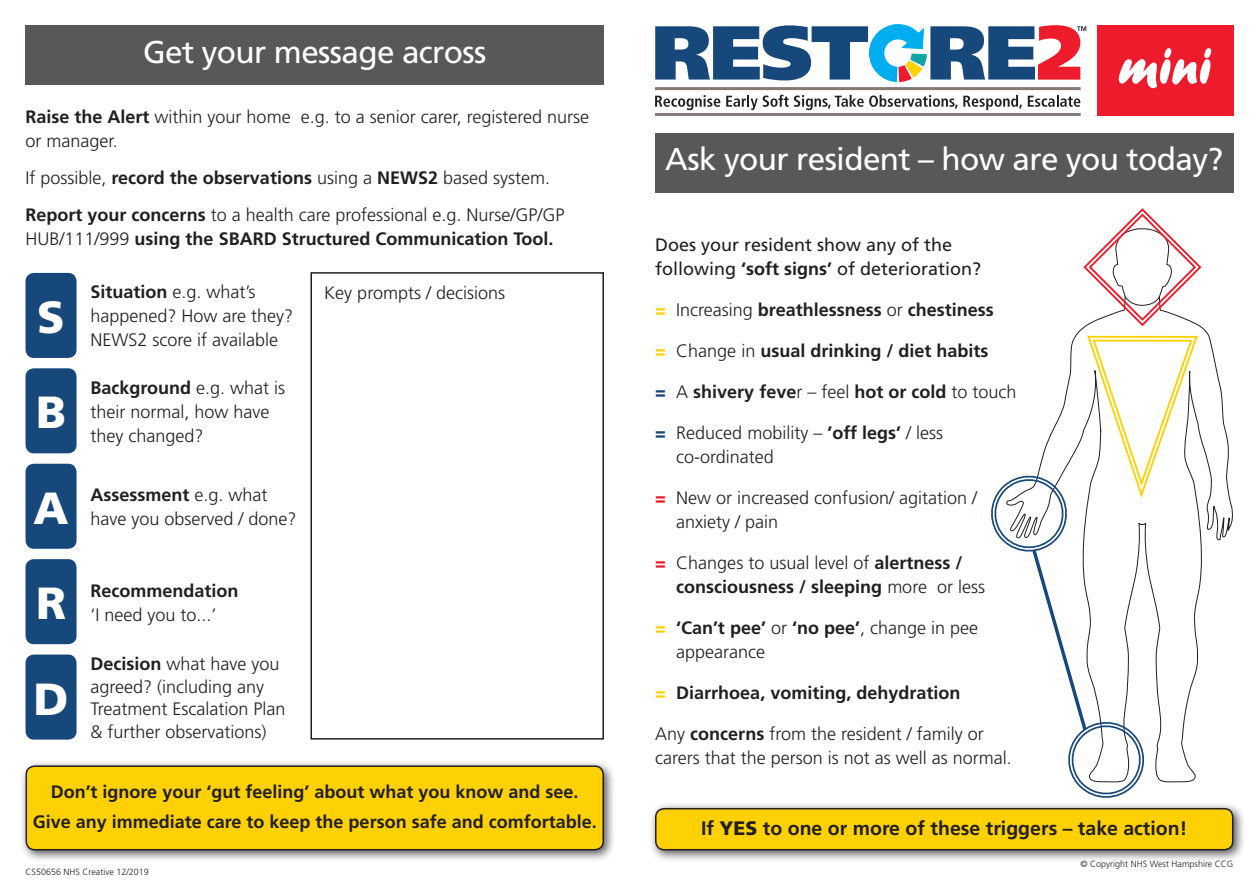
<style>
.page{position:relative;width:1259px;height:893px;background:#fff}
.page>*{position:absolute;margin:0;border:0;box-sizing:border-box;transform-origin:0 0}
.t1{font:52.5px "Forte";color:#fff}
.t2{font:900 45px/95.4px "Frutiger";color:#fff;text-align:justify}
.t3{font:31.5px "Frutiger";letter-spacing:-.02em;color:#fff}
.t4{font:700 19.5px "Frutiger";color:#231f20}
.t5{font:300 18px/24px "Frutiger";color:#231f20}
.t6{font:700 18px/30.2px "Frutiger";color:#231f20;text-align:center}
.t7{font:18px/24px "Frutiger";color:#231f20}
.t8{font:300 9px "Frutiger";color:#231f20}
.s1{font-weight:700}
.s2{font-weight:300}
.s3{font-weight:900;color:#fed105}
.s4{font-weight:900;color:#16487c}
.s5{font-weight:900;color:#ee1b2c}
.s6{font-weight:900}
</style>
<div class="page">
<div style="left:1097px;top:26px;width:136px;height:90px;background:#ee1b2c"></div>
<div style="left:655px;top:133px;width:578px;height:59px;background:#57585a"></div>
<div style="left:649px;top:802px;width:596px;height:60px;background:#231f20;opacity:.75"></div>
<div style="left:656px;top:809px;width:576px;height:41px;background:#fed105;border-radius:9px"></div>
<div style="left:655px;top:808px;width:578px;height:42px;border:2px solid #231f20;border-radius:9px"></div>
<div style="left:26px;top:26px;width:578px;height:59px;background:#57585a"></div>
<div style="left:20px;top:759px;width:596px;height:104px;background:#231f20;opacity:.75"></div>
<div style="left:26px;top:766px;width:577px;height:84px;background:#fed105;border-radius:9px"></div>
<div style="left:26px;top:765px;width:578px;height:85px;border:2px solid #231f20;border-radius:9px"></div>
<div style="left:26px;top:273px;width:51px;height:85px;background:#16487c;border-radius:9px"></div>
<div style="left:26px;top:368px;width:51px;height:85px;background:#16487c;border-radius:9px"></div>
<div style="left:26px;top:464px;width:51px;height:85px;background:#16487c;border-radius:9px"></div>
<div style="left:26px;top:559px;width:51px;height:85px;background:#16487c;border-radius:9px"></div>
<div style="left:26px;top:654px;width:51px;height:86px;background:#16487c;border-radius:9px"></div>
<div style="left:310px;top:272px;width:294px;height:468px;border:2px solid #231f20"></div>
<hr style="left:655px;top:113px;width:425px;height:3px;background:#847b78">
<hr style="left:655px;top:87px;width:425px;height:3px;background:#847b78">
<svg style="left:655px;top:95px;width:65px;height:15px"></svg>
<svg style="left:726px;top:95px;width:62px;height:15px"></svg>
<svg style="left:794px;top:95px;width:69px;height:15px"></svg>
<svg style="left:869px;top:95px;width:88px;height:14px"></svg>
<svg style="left:963px;top:95px;width:117px;height:15px"></svg>
<svg style="left:655px;top:24px;width:431px;height:58px"></svg>
<svg style="left:1076px;top:327px;width:157px;height:265px"></svg>
<svg style="left:1082px;top:208px;width:120px;height:120px"></svg>
<svg style="left:986px;top:334px;width:213px;height:469px"></svg>
<h3 class="t3" style="left:143px;top:33px;width:345px">Get your message across</h3>
<p class="t5" style="left:26px;top:105px;width:565px"><span class="s1">Raise the Alert</span> within your home e.g. to a senior carer, registered nurse or manager.</p>
<p class="t5" style="left:26px;top:159px;width:540px;line-height:36.8px">If possible, <span class="s1">record the observations</span> using a <span class="s1">NEWS2</span> based system.<br><span class="s1">Report your concerns</span> to a health care professional e.g. Nurse/GP/GP</p>
<p class="t6" style="left:26px;top:223px;width:529px"><span class="s2">HUB/111/999</span> using the SBARD Structured Communication Tool.</p>
<p class="t5" style="left:324px;top:280px;width:182px">Key prompts / decisions</p>
<p class="t5" style="left:90px;top:280px;width:204px"><span class="s1">Situation</span> e.g. what’s happened? How are they?<br>NEWS2 score if available</p>
<p class="t5" style="left:90px;top:376px;width:196px"><span class="s1">Background</span> e.g. what is their normal, how have they changed?</p>
<h2 class="t2" style="left:33px;top:269px;width:37px">S B A R D</h2>
<p class="t5" style="left:90px;top:483px;width:208px"><span class="s1">Assessment</span> e.g. what have you observed / done?</p>
<p class="t6" style="left:90px;top:575px;width:150px">Recommendation</p>
<p class="t5" style="left:90px;top:602px;width:128px">‘I need you to...’</p>
<p class="t5" style="left:90px;top:653px;width:197px;line-height:22.5px"><span class="s1">Decision</span> what have you agreed? (including any<br>Treatment Escalation Plan &amp; further observations)</p>
<p class="t6" style="left:33px;top:776px;width:565px">Don’t ignore your ‘gut feeling’ about what you know and see.<br>Give any immediate care to keep the person safe and comfortable.</p>
<p class="t8" style="left:26px;top:866px;width:125px">CS50656 NHS Creative 12/2019</p>
<h1 class="t1" style="left:1118px;top:34px;width:95px">mini</h1>
<h3 class="t3" style="left:665px;top:141px;width:559px">Ask your resident – how are you today?</h3>
<p class="t7" style="left:655px;top:233px;width:328px">Does your resident show any of the following <span class="s1">‘soft signs’</span> of deterioration?</p>
<p class="t6" style="left:655px;top:294px;width:340px"><span class="s3">=</span> <span class="s2">Increasing</span> breathlessness <span class="s2">or</span> chestiness</p>
<p class="t6" style="left:655px;top:335px;width:335px"><span class="s3">=</span> <span class="s2">Change in</span> usual drinking / diet habits</p>
<p class="t6" style="left:655px;top:376px;width:363px"><span class="s4">=</span> <span class="s2">A</span> shivery feve<span class="s2">r – feel</span> hot or cold <span class="s2">to touch</span></p>
<p class="t5" style="left:676px;top:421px;width:268px;text-indent:-21px"><span class="s4">=</span> Reduced mobility – <span class="s1">’off legs’</span> / less co-ordinated</p>
<p class="t5" style="left:676px;top:486px;width:302px;text-indent:-21px"><span class="s5">=</span> New or increased confusion/ agitation / anxiety / pain</p>
<p class="t6" style="left:676px;top:551px;width:310px;line-height:24px;text-align:left;text-indent:-21px"><span class="s5">=</span> <span class="s2">Changes to usual level of</span> alertness / consciousness / sleeping <span class="s2">more or less</span></p>
<p class="t5" style="left:676px;top:616px;width:303px;text-indent:-21px"><span class="s3">=</span> <span class="s1">‘Can’t pee’</span> or <span class="s1">‘no pee’</span>, change in pee appearance</p>
<p class="t6" style="left:655px;top:677px;width:307px"><span class="s3">=</span> Diarrhoea, vomiting, dehydration</p>
<p class="t5" style="left:655px;top:722px;width:358px">Any <span class="s1">concerns</span> from the resident / family or carers that the person is not as well as normal.</p>
<p class="t4" style="left:701px;top:817px;width:488px">If <span class="s6">YES</span> to one or more of these triggers – take action!</p>
<p class="t8" style="left:1080px;top:859px;width:154px">© Copyright NHS West Hampshire CCG</p>
</div>
